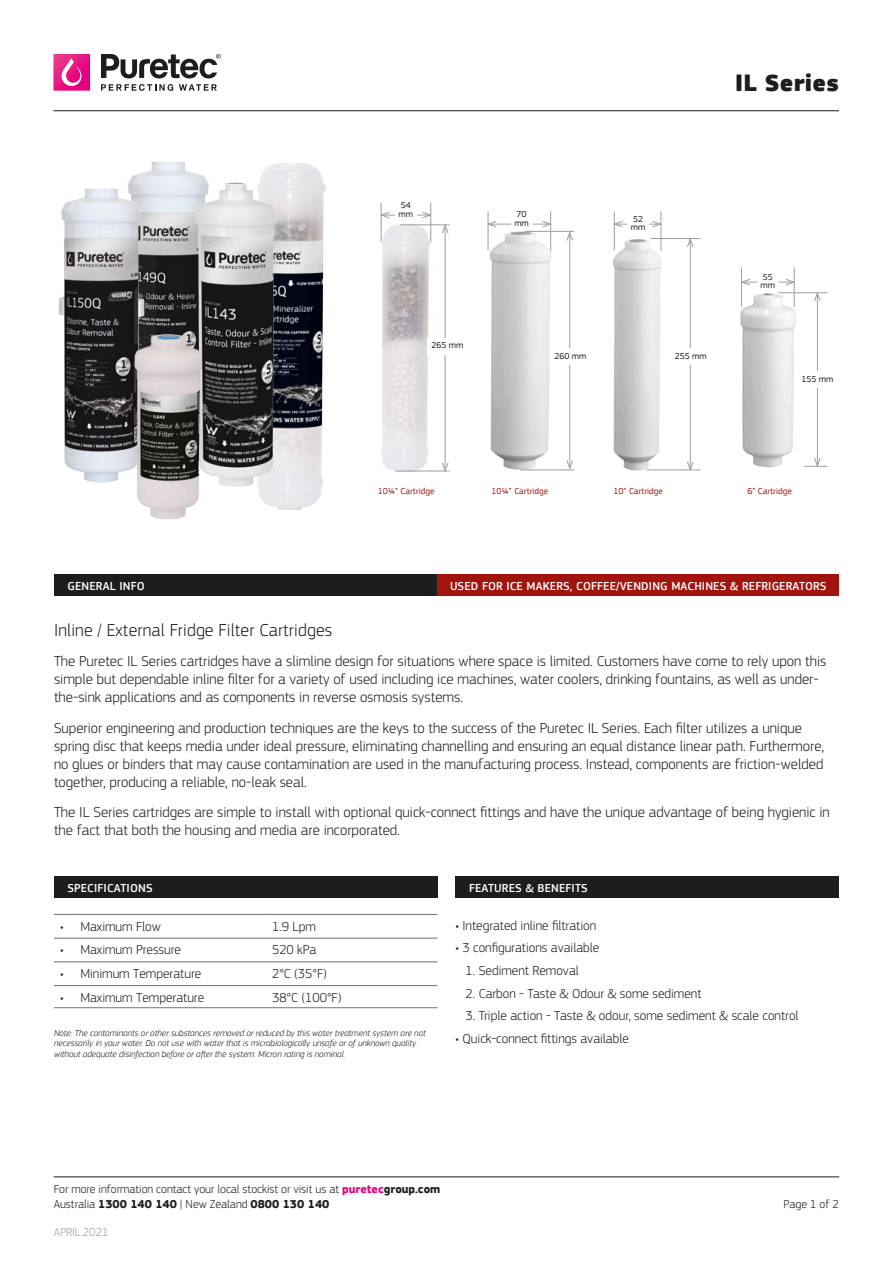
<style>
.page{position:relative;width:893px;height:1263px;background:#fff}
.page>*{position:absolute;margin:0;border:0;box-sizing:border-box;transform-origin:0 0}
.t1{font:900 24.45px "PF Square Sans Pro";letter-spacing:.01em;color:#1d1d1b}
.t2{font:18px "PF Square Sans Pro Light V1";letter-spacing:.01em;color:#1d1d1b}
.t3{font:15px/18px "PF Square Sans Pro Light V1";color:#1d1d1b}
.t4{font:13.5px "PF Square Sans Pro Light V1";color:#1d1d1b}
.t5{font:12px/14.4px "PF Square Sans Pro Light V1";color:#1d1d1b}
.t6{font:500 12px "PF Square Sans Pro";letter-spacing:.01em;color:#fff}
.t7{font:12px "PF Square Sans Pro Light V1";color:#9d9d9c}
.t8{font:italic 300 9px/10.8px "PF Square Sans Pro";color:#1d1d1b}
.FPS_-_Table_left{font:9px "PF Square Sans Pro";color:#a2140e}
.t9{font:9px "PF Square Sans Pro";color:#1d1d1b}
.s1{font-family:"PF Square Sans Pro";font-weight:700;color:#e6007d}
.s2{font-family:"PF Square Sans Pro";font-weight:700}
</style>
<div class="page">
<hr style="left:54px;top:1176px;width:785px;height:1px;background:#1d1d1b">
<hr style="left:53px;top:110px;width:786px;height:1px;background:#1d1d1b">
<svg style="left:53px;top:54px;width:37px;height:37px"></svg>
<svg style="left:101px;top:54px;width:120px;height:37px"></svg>
<div style="left:54px;top:575px;width:785px;height:21px;background:#1d1d1b"></div>
<div style="left:455px;top:876px;width:384px;height:22px;background:#1d1d1b"></div>
<div style="left:437px;top:575px;width:402px;height:21px;background:#a2140e"></div>
<div style="left:54px;top:876px;width:383px;height:22px;background:#1d1d1b"></div>
<svg style="left:54px;top:914px;width:20px;height:1px"></svg>
<hr style="left:74px;top:914px;width:192px;height:1px;background:#706f6f">
<hr style="left:266px;top:914px;width:171px;height:1px;background:#706f6f">
<svg style="left:54px;top:1007px;width:20px;height:1px"></svg>
<hr style="left:74px;top:1007px;width:192px;height:1px;background:#706f6f">
<hr style="left:266px;top:1007px;width:171px;height:1px;background:#706f6f">
<svg style="left:54px;top:938px;width:20px;height:1px"></svg>
<hr style="left:74px;top:938px;width:192px;height:1px;background:#706f6f">
<hr style="left:266px;top:938px;width:171px;height:1px;background:#706f6f">
<svg style="left:54px;top:962px;width:20px;height:1px"></svg>
<hr style="left:74px;top:962px;width:192px;height:1px;background:#706f6f">
<hr style="left:266px;top:962px;width:171px;height:1px;background:#706f6f">
<svg style="left:54px;top:985px;width:20px;height:1px"></svg>
<hr style="left:74px;top:985px;width:192px;height:1px;background:#706f6f">
<hr style="left:266px;top:985px;width:171px;height:1px;background:#706f6f">
<img style="left:613px;top:224px;width:58px;height:246px">
<hr style="left:615px;top:224px;width:45px;height:1px;background:#9d9d9c">
<svg style="left:652px;top:221px;width:9px;height:6px"></svg>
<svg style="left:615px;top:221px;width:8px;height:6px"></svg>
<hr style="left:661px;top:212px;width:1px;height:39px;background:#9d9d9c">
<div style="left:627px;top:215px;width:22px;height:20px;background:#fff"></div>
<hr style="left:614px;top:212px;width:1px;height:38px;background:#9d9d9c">
<hr style="left:690px;top:239px;width:1px;height:231px;background:#9d9d9c">
<svg style="left:687px;top:239px;width:6px;height:8px"></svg>
<svg style="left:687px;top:461px;width:6px;height:9px"></svg>
<hr style="left:651px;top:238px;width:49px;height:1px;background:#9d9d9c">
<hr style="left:646px;top:470px;width:54px;height:1px;background:#9d9d9c">
<div style="left:668px;top:348px;width:46px;height:16px;background:#fff"></div>
<hr style="left:773px;top:466px;width:55px;height:1px;background:#9d9d9c">
<img style="left:740px;top:287px;width:64px;height:181px">
<hr style="left:817px;top:293px;width:1px;height:173px;background:#9d9d9c">
<svg style="left:814px;top:293px;width:6px;height:8px"></svg>
<svg style="left:814px;top:458px;width:6px;height:8px"></svg>
<hr style="left:778px;top:292px;width:50px;height:1px;background:#9d9d9c">
<hr style="left:794px;top:268px;width:1px;height:39px;background:#9d9d9c">
<hr style="left:741px;top:268px;width:1px;height:38px;background:#9d9d9c">
<hr style="left:742px;top:282px;width:52px;height:1px;background:#9d9d9c">
<svg style="left:785px;top:279px;width:9px;height:6px"></svg>
<svg style="left:742px;top:279px;width:8px;height:6px"></svg>
<div style="left:757px;top:273px;width:22px;height:18px;background:#fff"></div>
<div style="left:794px;top:371px;width:47px;height:16px;background:#fff"></div>
<img style="left:487px;top:217px;width:77px;height:253px">
<hr style="left:488px;top:224px;width:62px;height:1px;background:#9d9d9c">
<svg style="left:542px;top:221px;width:8px;height:6px"></svg>
<svg style="left:489px;top:221px;width:8px;height:6px"></svg>
<hr style="left:550px;top:212px;width:1px;height:39px;background:#9d9d9c">
<div style="left:511px;top:211px;width:21px;height:20px;background:#fff"></div>
<hr style="left:488px;top:212px;width:1px;height:38px;background:#9d9d9c">
<hr style="left:569px;top:233px;width:1px;height:235px;background:#9d9d9c">
<svg style="left:567px;top:232px;width:6px;height:9px"></svg>
<svg style="left:567px;top:460px;width:6px;height:9px"></svg>
<hr style="left:525px;top:231px;width:49px;height:1px;background:#9d9d9c">
<hr style="left:520px;top:470px;width:54px;height:1px;background:#9d9d9c">
<div style="left:551px;top:348px;width:39px;height:17px;background:#fff"></div>
<img style="left:380px;top:225px;width:58px;height:246px">
<hr style="left:382px;top:215px;width:48px;height:1px;background:#9d9d9c">
<svg style="left:422px;top:212px;width:8px;height:6px"></svg>
<svg style="left:382px;top:212px;width:8px;height:6px"></svg>
<hr style="left:430px;top:203px;width:1px;height:39px;background:#9d9d9c">
<div style="left:395px;top:202px;width:22px;height:20px;background:#fff"></div>
<hr style="left:381px;top:203px;width:1px;height:38px;background:#9d9d9c">
<hr style="left:445px;top:225px;width:1px;height:246px;background:#9d9d9c">
<svg style="left:442px;top:226px;width:6px;height:7px"></svg>
<svg style="left:442px;top:463px;width:6px;height:8px"></svg>
<hr style="left:400px;top:225px;width:50px;height:1px;background:#9d9d9c">
<hr style="left:395px;top:471px;width:55px;height:1px;background:#9d9d9c">
<div style="left:428px;top:338px;width:39px;height:17px;background:#fff"></div>
<img style="left:259px;top:163px;width:67px;height:346px">
<img style="left:130px;top:161px;width:76px;height:168px">
<img style="left:189px;top:180px;width:100px;height:309px">
<img style="left:58px;top:180px;width:97px;height:303px">
<img style="left:128px;top:329px;width:74px;height:191px">
<p class="t6" style="left:68px;top:579px;width:79px">GENERAL INFO</p>
<p class="t2" style="left:54px;top:619px;width:280px">Inline / External Fridge Filter Cartridges</p>
<p class="t1" style="left:735px;top:67px;width:105px">IL Series</p>
<p class="t9" style="left:401px;top:200px;width:12px">54</p>
<p class="t9" style="left:399px;top:209px;width:16px">mm</p>
<p class="t9" style="left:431px;top:340px;width:34px">265 mm</p>
<p class="t9" style="left:517px;top:209px;width:12px">70</p>
<p class="t9" style="left:514px;top:218px;width:16px">mm</p>
<p class="t9" style="left:633px;top:214px;width:12px">52</p>
<p class="t9" style="left:631px;top:222px;width:16px">mm</p>
<p class="t9" style="left:554px;top:351px;width:34px">260 mm</p>
<p class="t9" style="left:675px;top:351px;width:34px">255 mm</p>
<p class="t9" style="left:763px;top:272px;width:12px">55</p>
<p class="t9" style="left:760px;top:280px;width:16px">mm</p>
<p class="t9" style="left:801px;top:374px;width:34px">155 mm</p>
<p class="FPS_-_Table_left" style="left:378px;top:486px;width:58px">10¼” Cartridge</p>
<p class="FPS_-_Table_left" style="left:491px;top:486px;width:58px">10¼” Cartridge</p>
<p class="FPS_-_Table_left" style="left:613px;top:486px;width:51px">10” Cartridge</p>
<p class="FPS_-_Table_left" style="left:747px;top:486px;width:46px">6” Cartridge</p>
<p class="t6" style="left:450px;top:579px;width:378px">USED FOR ICE MAKERS, COFFEE/VENDING MACHINES &amp; REFRIGERATORS</p>
<p class="t3" style="left:54px;top:652px;width:774px">The Puretec IL Series cartridges have a slimline design for situations where space is limited. Customers have come to rely upon this simple but dependable inline filter for a variety of used including ice machines, water coolers, drinking fountains, as well as under&shy;the-sink applications and as components in reverse osmosis systems.</p>
<p class="t3" style="left:54px;top:719px;width:772px">Superior engineering and production techniques are the keys to the success of the Puretec IL Series. Each filter utilizes a unique spring disc that keeps media under ideal pressure, eliminating channelling and ensuring an equal distance linear path. Furthermore, no glues or binders that may cause contamination are used in the manufacturing process. Instead, components are friction-welded together, producing a reliable, no-leak seal.</p>
<p class="t3" style="left:54px;top:803px;width:777px">The IL Series cartridges are simple to install with optional quick-connect fittings and have the unique advantage of being hygienic in the fact that both the housing and media are incorporated.</p>
<p class="t6" style="left:68px;top:881px;width:87px">SPECIFICATIONS</p>
<p class="t4" style="left:60px;top:918px;width:5px">•</p>
<p class="t4" style="left:80px;top:918px;width:82px">Maximum Flow</p>
<p class="t4" style="left:272px;top:918px;width:45px">1.9 Lpm</p>
<p class="t4" style="left:60px;top:942px;width:5px">•</p>
<p class="t4" style="left:80px;top:942px;width:102px">Maximum Pressure</p>
<p class="t4" style="left:272px;top:942px;width:46px">520 kPa</p>
<p class="t4" style="left:60px;top:966px;width:5px">•</p>
<p class="t4" style="left:80px;top:966px;width:122px">Minimum Temperature</p>
<p class="t4" style="left:272px;top:966px;width:56px">2°C (35°F)</p>
<p class="t4" style="left:60px;top:989px;width:5px">•</p>
<p class="t4" style="left:80px;top:989px;width:125px">Maximum Temperature</p>
<p class="t4" style="left:272px;top:989px;width:71px">38°C (100°F)</p>
<p class="t8" style="left:54px;top:1027px;width:373px">Note: The contaminants or other substances removed or reduced by this water treatment system are not necessarily in your water. Do not use with water that is microbiologically unsafe or of unknown quality without adequate disinfection before or after the system. Micron rating is nominal.</p>
<p class="t6" style="left:469px;top:881px;width:120px">FEATURES &amp; BENEFITS</p>
<p class="t4" style="left:455px;top:917px;width:142px">• Integrated inline filtration</p>
<p class="t4" style="left:455px;top:940px;width:145px">• 3 configurations available</p>
<p class="t4" style="left:466px;top:963px;width:115px">1. Sediment Removal</p>
<p class="t4" style="left:466px;top:985px;width:237px">2. Carbon - Taste &amp; Odour &amp; some sediment</p>
<p class="t4" style="left:466px;top:1008px;width:334px">3. Triple action - Taste &amp; odour, some sediment &amp; scale control</p>
<p class="t4" style="left:455px;top:1030px;width:175px">• Quick-connect fittings available</p>
<p class="t5" style="left:54px;top:1182px;width:388px">For more information contact your local stockist or visit us at <span class="s1">puretec</span><span class="s2">group.com<br></span>Australia <span class="s2">1300 140 140</span> | New Zealand <span class="s2">0800 130 140</span></p>
<p class="t7" style="left:54px;top:1225px;width:56px">APRIL.2021</p>
<p class="t5" style="left:784px;top:1196px;width:57px">Page 1 of 2</p>
</div>
